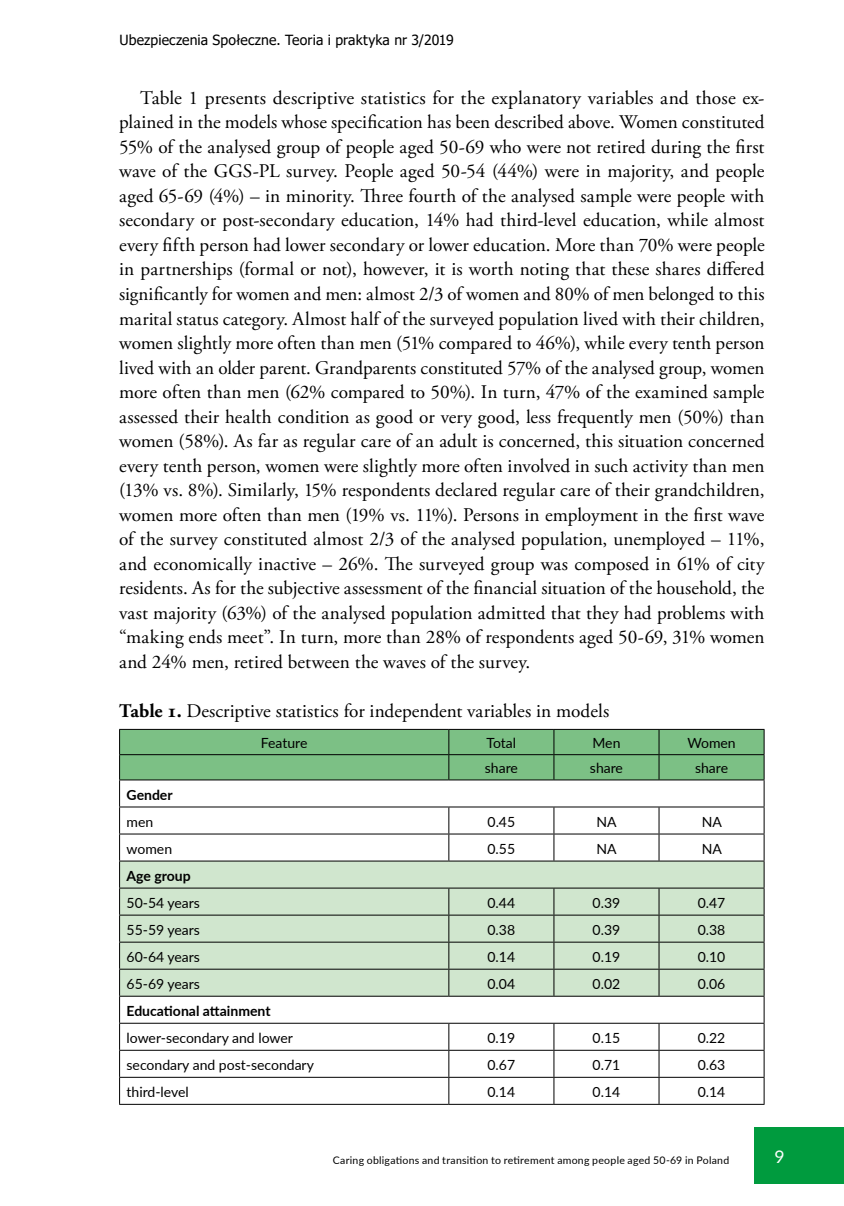
<style>
.page{position:relative;width:844px;height:1206px;background:#fff}
.page>*{position:absolute;margin:0;border:0;box-sizing:border-box;transform-origin:0 0}
.t1{font:19.25px/24.5px "Adobe Garamond Pro";color:#000;text-align:justify}
.t2{font:17.5px "Lato";color:#fff}
.t3{font:14px "Lato";color:#000}
.t4{font:14px "Tahoma";letter-spacing:.01em;color:#000}
.t5{font:700 14px "Lato";color:#000}
.t6{font:10.5px "Lato";letter-spacing:.025em;color:#000}
.s1{font-weight:700}
</style>
<div class="page">
<div style="left:754px;top:1127px;width:89px;height:56px;background:#009b3e"></div>
<svg style="left:119px;top:729px;width:645px;height:374px"></svg>
<hr style="left:119px;top:1022px;width:329px;height:1px;background:#000">
<hr style="left:448px;top:1022px;width:105px;height:1px;background:#000">
<hr style="left:553px;top:1022px;width:105px;height:1px;background:#000">
<hr style="left:658px;top:1022px;width:106px;height:1px;background:#000">
<hr style="left:119px;top:1103px;width:329px;height:1px;background:#000">
<hr style="left:448px;top:1103px;width:105px;height:1px;background:#000">
<hr style="left:553px;top:1103px;width:105px;height:1px;background:#000">
<hr style="left:658px;top:1103px;width:106px;height:1px;background:#000">
<p class="t4" style="left:119px;top:30px;width:335px">Ubezpieczenia Społeczne. Teoria i praktyka nr 3/2019</p>
<p class="t1" style="left:119px;top:86px;width:647px;text-indent:21px">Table 1 presents descriptive statistics for the explanatory variables and those ex&shy;plained in the models whose specification has been described above. Women constituted 55% of the analysed group of people aged 50-69 who were not retired during the first wave of the GGS-PL survey. People aged 50-54 (44%) were in majority, and people aged 65-69 (4%) – in minority. Three fourth of the analysed sample were people with secondary or post-secondary education, 14% had third-level education, while almost every fifth person had lower secondary or lower education. More than 70% were people in partnerships (formal or not), however, it is worth noting that these shares differed significantly for women and men: almost 2/3 of women and 80% of men belonged to this marital status category. Almost half of the surveyed population lived with their children, women slightly more often than men (51% compared to 46%), while every tenth person lived with an older parent. Grandparents constituted 57% of the analysed group, women more often than men (62% compared to 50%). In turn, 47% of the examined sample assessed their health condition as good or very good, less frequently men (50%) than women (58%). As far as regular care of an adult is concerned, this situation concerned every tenth person, women were slightly more often involved in such activity than men (13% vs. 8%). Similarly, 15% respondents declared regular care of their grandchildren, women more often than men (19% vs. 11%). Persons in employment in the first wave of the survey constituted almost 2/3 of the analysed population, unemployed – 11%, and economically inactive – 26%. The surveyed group was composed in 61% of city residents. As for the subjective assessment of the financial situation of the household, the vast majority (63%) of the analysed population admitted that they had problems with “making ends meet”. In turn, more than 28% of respondents aged 50-69, 31% women and 24% men, retired between the waves of the survey.</p>
<p class="t1" style="left:119px;top:699px;width:491px"><span class="s1">Table 1.</span> Descriptive statistics for independent variables in models</p>
<p class="t3" style="left:261px;top:732px;width:48px">Feature</p>
<p class="t3" style="left:486px;top:732px;width:31px">Total</p>
<p class="t3" style="left:592px;top:732px;width:29px">Men</p>
<p class="t3" style="left:687px;top:732px;width:50px">Women</p>
<p class="t3" style="left:484px;top:757px;width:35px">share</p>
<p class="t3" style="left:589px;top:757px;width:35px">share</p>
<p class="t3" style="left:694px;top:757px;width:35px">share</p>
<p class="t5" style="left:126px;top:784px;width:48px">Gender</p>
<p class="t3" style="left:126px;top:812px;width:28px">men</p>
<p class="t3" style="left:487px;top:812px;width:29px">0.45</p>
<p class="t3" style="left:596px;top:812px;width:22px">NA</p>
<p class="t3" style="left:701px;top:812px;width:22px">NA</p>
<p class="t3" style="left:126px;top:839px;width:47px">women</p>
<p class="t3" style="left:487px;top:839px;width:29px">0.55</p>
<p class="t3" style="left:596px;top:839px;width:22px">NA</p>
<p class="t3" style="left:701px;top:839px;width:22px">NA</p>
<p class="t5" style="left:126px;top:865px;width:66px">Age group</p>
<p class="t3" style="left:126px;top:893px;width:75px">50-54 years</p>
<p class="t3" style="left:487px;top:893px;width:29px">0.44</p>
<p class="t3" style="left:592px;top:893px;width:29px">0.39</p>
<p class="t3" style="left:697px;top:893px;width:29px">0.47</p>
<p class="t3" style="left:126px;top:920px;width:75px">55-59 years</p>
<p class="t3" style="left:487px;top:920px;width:29px">0.38</p>
<p class="t3" style="left:592px;top:920px;width:29px">0.39</p>
<p class="t3" style="left:697px;top:920px;width:29px">0.38</p>
<p class="t3" style="left:126px;top:947px;width:75px">60-64 years</p>
<p class="t3" style="left:487px;top:947px;width:29px">0.14</p>
<p class="t3" style="left:592px;top:947px;width:29px">0.19</p>
<p class="t3" style="left:697px;top:947px;width:29px">0.10</p>
<p class="t3" style="left:126px;top:974px;width:75px">65-69 years</p>
<p class="t3" style="left:487px;top:974px;width:29px">0.04</p>
<p class="t3" style="left:592px;top:974px;width:29px">0.02</p>
<p class="t3" style="left:697px;top:974px;width:29px">0.06</p>
<p class="t5" style="left:126px;top:1000px;width:145px">Educational attainment</p>
<p class="t3" style="left:126px;top:1028px;width:168px">lower-secondary and lower</p>
<p class="t3" style="left:487px;top:1028px;width:29px">0.19</p>
<p class="t3" style="left:592px;top:1028px;width:29px">0.15</p>
<p class="t3" style="left:697px;top:1028px;width:29px">0.22</p>
<p class="t3" style="left:126px;top:1055px;width:189px">secondary and post-secondary</p>
<p class="t3" style="left:487px;top:1055px;width:29px">0.67</p>
<p class="t3" style="left:592px;top:1055px;width:29px">0.71</p>
<p class="t3" style="left:697px;top:1055px;width:29px">0.63</p>
<p class="t3" style="left:126px;top:1082px;width:64px">third-level</p>
<p class="t3" style="left:487px;top:1082px;width:29px">0.14</p>
<p class="t3" style="left:592px;top:1082px;width:29px">0.14</p>
<p class="t3" style="left:697px;top:1082px;width:29px">0.14</p>
<p class="t6" style="left:333px;top:1152px;width:398px">Caring obligations and transition to retirement among people aged 50-69 in Poland</p>
<p class="t2" style="left:774px;top:1143px;width:12px">9</p>
</div>
